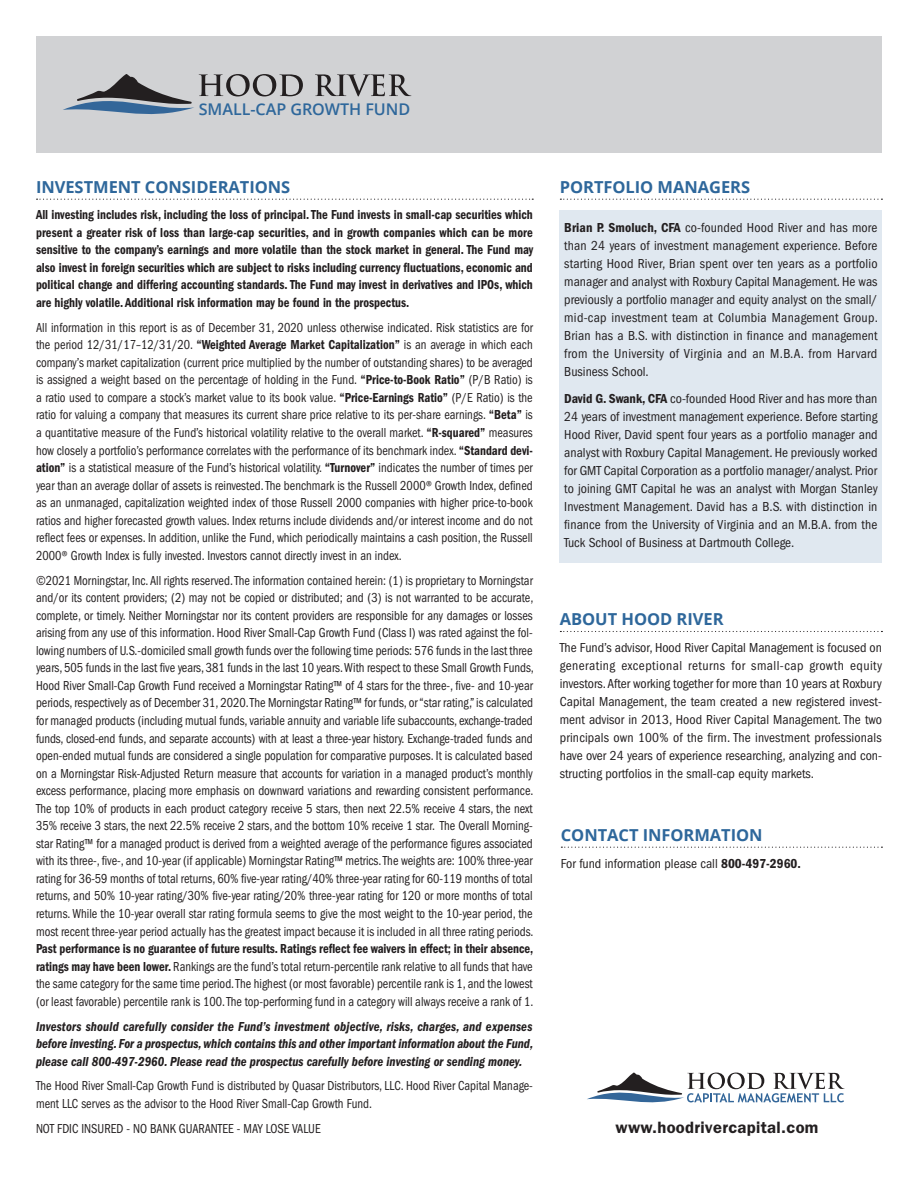
<style>
.page{position:relative;width:918px;height:1188px;background:#fff}
.page>*{position:absolute;margin:0;border:0;box-sizing:border-box;transform-origin:0 0}
.Head_1{font:700 16.5px "Open Sans";letter-spacing:-.005em;color:#2e679b}
.t1{font:600 16.5px "ITC Franklin Gothic Std";letter-spacing:.02em;color:#231f20}
.Head_1_no_rule{font:600 16.2px "Open Sans";letter-spacing:-.005em;color:#2e679b}
.disclosure_new{font:condensed 13.5px/17.5px "ITC Franklin Gothic Std";color:#231f20;text-align:justify;scale:.92 1}
.body{font:condensed 13.5px/18px "ITC Franklin Gothic Std";color:#231f20;text-align:justify}
.disclosure_new-2{font:13.5px/17.5px "ITC Franklin Gothic Std Dm Cd";color:#231f20;text-align:justify;scale:.92 1}
.disclosure_new-3{font:13.5px/17.5px "ITC Franklin Gothic Std Dm Cd It";color:#231f20;text-align:justify;scale:.95 1}
.s1{font-family:"ITC Franklin Gothic Std Dm Cd";font-stretch:normal}
</style>
<div class="page">
<div style="left:560px;top:211px;width:322px;height:352px;background:#e0e8f0"></div>
<svg style="left:561px;top:847px;width:321px;height:1px"></svg>
<svg style="left:560px;top:631px;width:322px;height:1px"></svg>
<svg style="left:560px;top:199px;width:322px;height:1px"></svg>
<svg style="left:37px;top:199px;width:496px;height:1px"></svg>
<svg style="left:587px;top:1072px;width:257px;height:31px"></svg>
<div style="left:36px;top:36px;width:846px;height:117px;background:#d1d2d4"></div>
<svg style="left:315px;top:74px;width:96px;height:22px"></svg>
<svg style="left:63px;top:74px;width:240px;height:41px"></svg>
<p class="Head_1_no_rule" style="left:199px;top:98px;width:213px">SMALL-CAP GROWTH FUND</p>
<p class="Head_1" style="left:36px;top:175px;width:256px">INVESTMENT CONSIDERATIONS</p>
<p class="disclosure_new-2" style="left:36px;top:206px;width:542px">All investing includes risk, including the loss of principal. The Fund invests in small-cap securities which present a greater risk of loss than large-cap securities, and in growth companies which can be more sensitive to the company’s earnings and more volatile than the stock market in general. The Fund may also invest in foreign securities which are subject to risks including currency fluctuations, economic and political change and differing accounting standards. The Fund may invest in derivatives and IPOs, which are highly volatile. Additional risk information may be found in the prospectus.</p>
<p class="disclosure_new" style="left:36px;top:319px;width:542px">All information in this report is as of December 31, 2020 unless otherwise indicated. Risk statistics are for the period 12/31/17–12/31/20. <span class="s1">“Weighted Average Market Capitalization”</span> is an average in which each company’s market capitalization (current price multiplied by the number of outstanding shares) to be averaged is assigned a weight based on the percentage of holding in the Fund. <span class="s1">“Price-to-Book Ratio”</span> (P/B Ratio) is a ratio used to compare a stock’s market value to its book value. <span class="s1">“Price-Earnings Ratio”</span> (P/E Ratio) is the ratio for valuing a company that measures its current share price relative to its per-share earnings. <span class="s1">“Beta”</span> is a quantitative measure of the Fund’s historical volatility relative to the overall market. <span class="s1">“R-squared”</span> measures how closely a portfolio’s performance correlates with the performance of its benchmark index. <span class="s1">“Standard devi&shy;ation”</span> is a statistical measure of the Fund’s historical volatility. <span class="s1">“Turnover”</span> indicates the number of times per year than an average dollar of assets is reinvested. The benchmark is the Russell 2000® Growth Index, defined as an unmanaged, capitalization weighted index of those Russell 2000 companies with higher price-to-book ratios and higher forecasted growth values. Index returns include dividends and/or interest income and do not reflect fees or expenses. In addition, unlike the Fund, which periodically maintains a cash position, the Russell 2000® Growth Index is fully invested. Investors cannot directly invest in an index.</p>
<p class="disclosure_new" style="left:36px;top:571px;width:543px">©2021 Morningstar, Inc. All rights reserved. The information contained herein: (1) is proprietary to Morningstar and/or its content providers; (2) may not be copied or distributed; and (3) is not warranted to be accurate, complete, or timely. Neither Morningstar nor its content providers are responsible for any damages or losses arising from any use of this information. Hood River Small-Cap Growth Fund (Class I) was rated against the fol&shy;lowing numbers of U.S.-domiciled small growth funds over the following time periods: 576 funds in the last three years, 505 funds in the last five years, 381 funds in the last 10 years. With respect to these Small Growth Funds, Hood River Small-Cap Growth Fund received a Morningstar Rating™ of 4 stars for the three-, five- and 10-year periods, respectively as of December 31, 2020. The Morningstar Rating™ for funds, or “star rating,” is calculated for managed products (including mutual funds, variable annuity and variable life subaccounts, exchange-traded funds, closed-end funds, and separate accounts) with at least a three-year history. Exchange-traded funds and open-ended mutual funds are considered a single population for comparative purposes. It is calculated based on a Morningstar Risk-Adjusted Return measure that accounts for variation in a managed product’s monthly excess performance, placing more emphasis on downward variations and rewarding consistent performance.<br>The top 10% of products in each product category receive 5 stars, then next 22.5% receive 4 stars, the next 35% receive 3 stars, the next 22.5% receive 2 stars, and the bottom 10% receive 1 star. The Overall Morning&shy;star Rating™ for a managed product is derived from a weighted average of the performance figures associated with its three-, five-, and 10-year (if applicable) Morningstar Rating™ metrics. The weights are: 100% three-year rating for 36-59 months of total returns, 60% five-year rating/40% three-year rating for 60-119 months of total returns, and 50% 10-year rating/30% five-year rating/20% three-year rating for 120 or more months of total returns. While the 10-year overall star rating formula seems to give the most weight to the 10-year period, the most recent three-year period actually has the greatest impact because it is included in all three rating periods.<br><span class="s1">Past performance is no guarantee of future results. Ratings reflect fee waivers in effect; in their absence, ratings may have been lower.</span> Rankings are the fund’s total return-percentile rank relative to all funds that have the same category for the same time period. The highest (or most favorable) percentile rank is 1, and the lowest (or least favorable) percentile rank is 100. The top-performing fund in a category will always receive a rank of 1.</p>
<p class="disclosure_new-3" style="left:36px;top:1017px;width:525px">Investors should carefully consider the Fund’s investment objective, risks, charges, and expenses before investing. For a prospectus, which contains this and other important information about the Fund, please call 800-497-2960. Please read the prospectus carefully before investing or sending money.</p>
<p class="disclosure_new" style="left:36px;top:1077px;width:542px">The Hood River Small-Cap Growth Fund is distributed by Quasar Distributors, LLC. Hood River Capital Manage&shy;ment LLC serves as the advisor to the Hood River Small-Cap Growth Fund.</p>
<p class="disclosure_new" style="left:36px;top:1120px;width:311px">NOT FDIC INSURED - NO BANK GUARANTEE - MAY LOSE VALUE</p>
<p class="t1" style="left:616px;top:1117px;width:204px">www.hoodrivercapital.com</p>
<p class="Head_1" style="left:560px;top:175px;width:192px">PORTFOLIO MANAGERS</p>
<p class="body" style="left:564px;top:219px;width:315px"><span class="s1">Brian P. Smoluch, CFA</span> co-founded Hood River and has more than 24 years of investment management experience. Before starting Hood River, Brian spent over ten years as a portfolio manager and analyst with Roxbury Capital Management. He was previously a portfolio manager and equity analyst on the small/ mid-cap investment team at Columbia Management Group.<br>Brian has a B.S. with distinction in finance and management from the University of Virginia and an M.B.A. from Harvard Business School.</p>
<p class="body" style="left:564px;top:390px;width:315px"><span class="s1">David G. Swank, CFA</span> co-founded Hood River and has more than 24 years of investment management experience. Before starting Hood River, David spent four years as a portfolio manager and analyst with Roxbury Capital Management. He previously worked for GMT Capital Corporation as a portfolio manager/analyst. Prior to joining GMT Capital he was an analyst with Morgan Stanley Investment Management. David has a B.S. with distinction in finance from the University of Virginia and an M.B.A. from the Tuck School of Business at Dartmouth College.</p>
<p class="Head_1" style="left:560px;top:607px;width:165px">ABOUT HOOD RIVER</p>
<p class="body" style="left:560px;top:639px;width:324px">The Fund’s advisor, Hood River Capital Management is focused on generating exceptional returns for small-cap growth equity investors. After working together for more than 10 years at Roxbury Capital Management, the team created a new registered invest&shy;ment advisor in 2013, Hood River Capital Management. The two principals own 100% of the firm. The investment professionals have over 24 years of experience researching, analyzing and con&shy;structing portfolios in the small-cap equity markets.</p>
<p class="Head_1" style="left:561px;top:823px;width:203px">CONTACT INFORMATION</p>
<p class="body" style="left:561px;top:854px;width:242px">For fund information please call <span class="s1">800-497-2960.</span></p>
</div>
